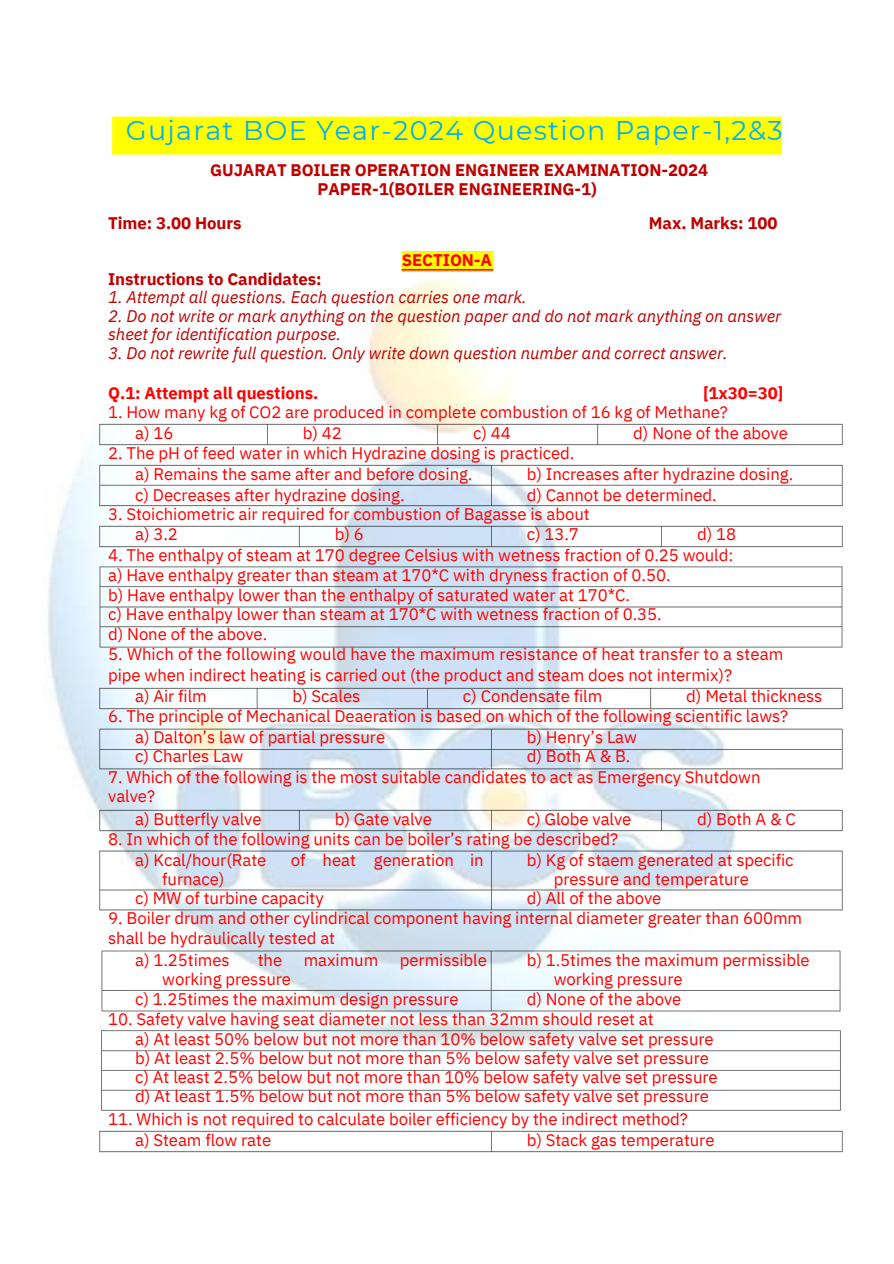
<style>
.page{position:relative;width:894px;height:1264px;background:#fff}
.page>*{position:absolute;margin:0;border:0;box-sizing:border-box;transform-origin:0 0}
.t1{font:27px "Montserrat";letter-spacing:.045em;color:#00b0f0}
.t2{font:16.8px "IBM Plex Sans";letter-spacing:-.005em;color:#f00}
.t3{font:italic 16.8px "IBM Plex Sans";letter-spacing:-.005em;color:#c00000}
.t4{font:700 16.8px/19.2px "IBM Plex Sans";letter-spacing:-.005em;color:#c00000;text-align:center}
.t5{font:700 16.8px "IBM Plex Sans";letter-spacing:-.005em;color:#f00}
</style>
<div class="page">
<img style="left:47px;top:278px;width:689px;height:745px">
<img style="left:401px;top:251px;width:93px;height:21px">
<div style="left:112px;top:116px;width:670px;height:39px;background:#ff0"></div>
<img style="left:92px;top:417px;width:751px;height:36px">
<img style="left:92px;top:458px;width:751px;height:55px">
<img style="left:92px;top:518px;width:751px;height:36px">
<img style="left:92px;top:559px;width:751px;height:95px">
<img style="left:92px;top:680px;width:751px;height:36px">
<img style="left:92px;top:721px;width:751px;height:55px">
<img style="left:92px;top:802px;width:751px;height:36px">
<img style="left:92px;top:843px;width:751px;height:74px">
<img style="left:92px;top:943px;width:749px;height:75px">
<img style="left:99px;top:1130px;width:744px;height:23px">
<p class="t1" style="left:126px;top:114px;width:658px">Gujarat BOE Year-2024 Question Paper-1,2&amp;3</p>
<p class="t4" style="left:210px;top:160px;width:499px">GUJARAT BOILER OPERATION ENGINEER EXAMINATION-2024<br>PAPER-1(BOILER ENGINEERING-1)</p>
<p class="t4" style="left:108px;top:212px;width:135px">Time: 3.00 Hours</p>
<p class="t4" style="left:648px;top:212px;width:130px">Max. Marks: 100</p>
<h2 class="t5" style="left:401px;top:249px;width:92px">SECTION-A</h2>
<h2 class="t4" style="left:108px;top:269px;width:215px">Instructions to Candidates:</h2>
<p class="t3" style="left:108px;top:286px;width:420px">1. Attempt all questions. Each question carries one mark.</p>
<h1 class="t3" style="left:108px;top:305px;width:674px">2. Do not write or mark anything on the question paper and do not mark anything on answer</h1>
<p class="t3" style="left:108px;top:323px;width:234px">sheet for identification purpose.</p>
<p class="t3" style="left:108px;top:342px;width:621px">3. Do not rewrite full question. Only write down question number and correct answer.</p>
<p class="t5" style="left:108px;top:382px;width:211px">Q.1: Attempt all questions.</p>
<p class="t5" style="left:702px;top:382px;width:82px">[1x30=30]</p>
<p class="t2" style="left:108px;top:401px;width:621px">1. How many kg of CO2 are produced in complete combustion of 16 kg of Methane?</p>
<p class="t2" style="left:135px;top:422px;width:40px">a) 16</p>
<h2 class="t2" style="left:303px;top:422px;width:41px">b) 42</h2>
<h2 class="t2" style="left:473px;top:422px;width:39px">c) 44</h2>
<p class="t2" style="left:633px;top:422px;width:156px">d) None of the above</p>
<p class="t2" style="left:108px;top:441px;width:467px">2. The pH of feed water in which Hydrazine dosing is practiced.</p>
<p class="t2" style="left:135px;top:463px;width:339px">a) Remains the same after and before dosing.</p>
<p class="t2" style="left:135px;top:483px;width:271px">c) Decreases after hydrazine dosing.</p>
<p class="t2" style="left:526px;top:463px;width:268px">b) Increases after hydrazine dosing.</p>
<p class="t2" style="left:526px;top:483px;width:191px">d) Cannot be determined.</p>
<p class="t2" style="left:108px;top:502px;width:483px">3. Stoichiometric air required for combustion of Bagasse is about</p>
<p class="t2" style="left:135px;top:523px;width:44px">a) 3.2</p>
<p class="t2" style="left:334px;top:523px;width:31px">b) 6</p>
<p class="t2" style="left:526px;top:523px;width:54px">c) 13.7</p>
<p class="t2" style="left:696px;top:523px;width:41px">d) 18</p>
<p class="t2" style="left:108px;top:543px;width:626px">4. The enthalpy of steam at 170 degree Celsius with wetness fraction of 0.25 would:</p>
<p class="t2" style="left:108px;top:564px;width:563px">a) Have enthalpy greater than steam at 170*C with dryness fraction of 0.50.</p>
<p class="t2" style="left:108px;top:584px;width:523px">b) Have enthalpy lower than the enthalpy of saturated water at 170*C.</p>
<p class="t2" style="left:108px;top:603px;width:555px">c) Have enthalpy lower than steam at 170*C with wetness fraction of 0.35.</p>
<p class="t2" style="left:108px;top:622px;width:161px">d) None of the above.</p>
<p class="t2" style="left:108px;top:643px;width:676px">5. Which of the following would have the maximum resistance of heat transfer to a steam</p>
<p class="t2" style="left:108px;top:663px;width:625px">pipe when indirect heating is carried out (the product and steam does not intermix)?</p>
<p class="t2" style="left:135px;top:685px;width:73px">a) Air film</p>
<p class="t2" style="left:292px;top:685px;width:69px">b) Scales</p>
<p class="t2" style="left:463px;top:685px;width:141px">c) Condensate film</p>
<p class="t2" style="left:686px;top:685px;width:138px">d) Metal thickness</p>
<p class="t2" style="left:108px;top:704px;width:681px">6. The principle of Mechanical Deaeration is based on which of the following scientific laws?</p>
<p class="t2" style="left:135px;top:725px;width:251px">a) Dalton’s law of partial pressure</p>
<p class="t2" style="left:135px;top:744px;width:110px">c) Charles Law</p>
<p class="t2" style="left:526px;top:725px;width:112px">b) Henry’s Law</p>
<p class="t2" style="left:526px;top:744px;width:105px">d) Both A &amp; B.</p>
<p class="t2" style="left:108px;top:765px;width:653px">7. Which of the following is the most suitable candidates to act as Emergency Shutdown</p>
<p class="t2" style="left:108px;top:784px;width:48px">valve?</p>
<p class="t2" style="left:135px;top:808px;width:128px">a) Butterfly valve</p>
<p class="t2" style="left:334px;top:808px;width:99px">b) Gate valve</p>
<p class="t2" style="left:526px;top:808px;width:106px">c) Globe valve</p>
<p class="t2" style="left:696px;top:808px;width:100px">d) Both A &amp; C</p>
<p class="t2" style="left:108px;top:827px;width:511px">8. In which of the following units can be boiler’s rating be described?</p>
<p class="t2" style="left:135px;top:848px;width:133px">a) Kcal/hour(Rate</p>
<p class="t2" style="left:291px;top:848px;width:16px">of</p>
<p class="t2" style="left:322px;top:848px;width:35px">heat</p>
<p class="t2" style="left:374px;top:848px;width:82px">generation</p>
<p class="t2" style="left:470px;top:848px;width:15px">in</p>
<p class="t2" style="left:526px;top:848px;width:268px">b) Kg of staem generated at specific</p>
<p class="t2" style="left:162px;top:867px;width:64px">furnace)</p>
<p class="t2" style="left:553px;top:867px;width:197px">pressure and temperature</p>
<p class="t2" style="left:135px;top:886px;width:190px">c) MW of turbine capacity</p>
<p class="t2" style="left:526px;top:886px;width:136px">d) All of the above</p>
<p class="t2" style="left:108px;top:906px;width:695px">9. Boiler drum and other cylindrical component having internal diameter greater than 600mm</p>
<p class="t2" style="left:108px;top:926px;width:228px">shall be hydraulically tested at</p>
<p class="t2" style="left:135px;top:949px;width:96px">a) 1.25times</p>
<p class="t2" style="left:258px;top:949px;width:26px">the</p>
<p class="t2" style="left:303px;top:949px;width:76px">maximum</p>
<p class="t2" style="left:399px;top:949px;width:89px">permissible</p>
<p class="t2" style="left:526px;top:949px;width:284px">b) 1.5times the maximum permissible</p>
<p class="t2" style="left:162px;top:968px;width:130px">working pressure</p>
<p class="t2" style="left:553px;top:968px;width:130px">working pressure</p>
<p class="t2" style="left:135px;top:988px;width:325px">c) 1.25times the maximum design pressure</p>
<p class="t2" style="left:526px;top:988px;width:156px">d) None of the above</p>
<p class="t2" style="left:108px;top:1007px;width:547px">10. Safety valve having seat diameter not less than 32mm should reset at</p>
<p class="t2" style="left:135px;top:1027px;width:580px">a) At least 50% below but not more than 10% below safety valve set pressure</p>
<p class="t2" style="left:135px;top:1046px;width:575px">b) At least 2.5% below but not more than 5% below safety valve set pressure</p>
<p class="t2" style="left:135px;top:1065px;width:584px">c) At least 2.5% below but not more than 10% below safety valve set pressure</p>
<p class="t2" style="left:135px;top:1084px;width:575px">d) At least 1.5% below but not more than 5% below safety valve set pressure</p>
<p class="t2" style="left:108px;top:1107px;width:581px">11. Which is not required to calculate boiler efficiency by the indirect method?</p>
<p class="t2" style="left:135px;top:1128px;width:137px">a) Steam flow rate</p>
<p class="t2" style="left:526px;top:1128px;width:189px">b) Stack gas temperature</p>
</div>
